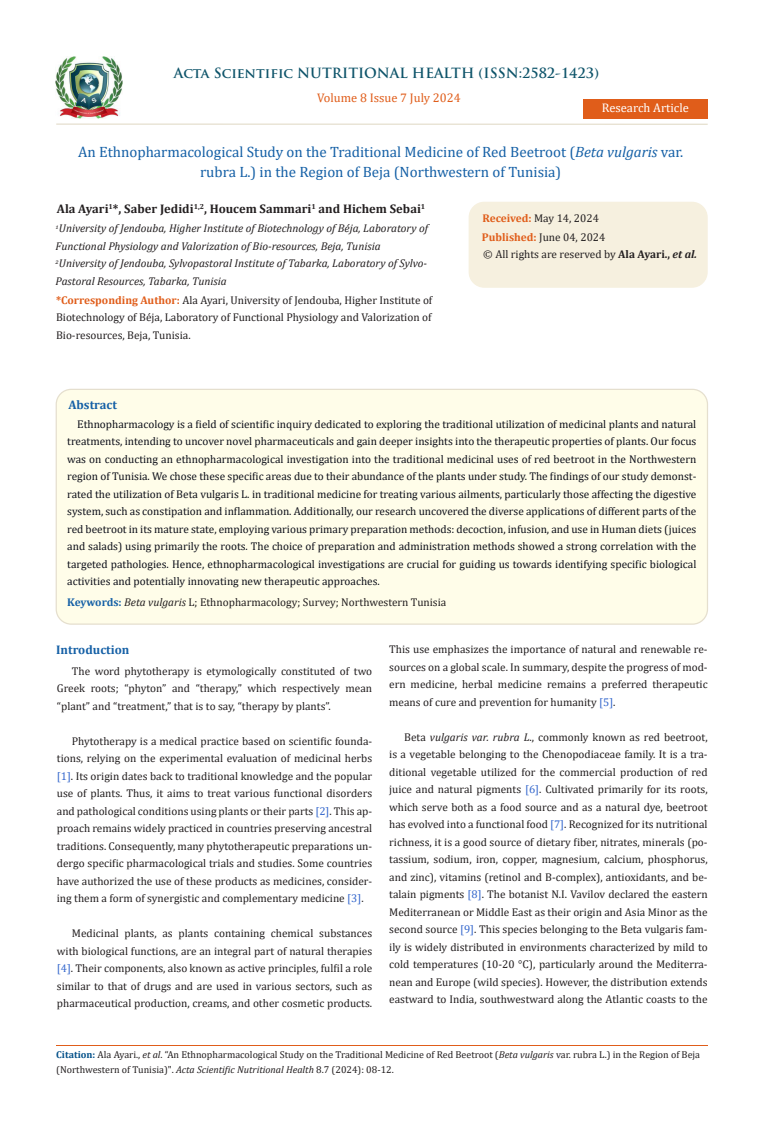
<style>
.page{position:relative;width:764px;height:1125px;background:#fff}
.page>*{position:absolute;margin:0;border:0;box-sizing:border-box;transform-origin:0 0}
.t1{font:15px/20px "Cambria";color:#1560a6;text-align:center}
.t2{font:700 13.75px "Trajan Pro";color:#0e546a}
.t3{font:700 12.5px "Cambria";color:#231f20}
.t4{font:12.5px "Cambria";color:#e05d1a}
.t5{font:700 12.5px "Cambria";color:#1560a6}
.t6{font:12.5px "Cambria";color:#fff}
.No_Spacing{font:11.25px/17.5px "Cambria";color:#231f20;text-align:justify}
.No_Spacing-2{font:11.25px/17.5px "Cambria";color:#0e101a;text-align:justify}
.t7{font:italic 11.25px/17.5px "Cambria";color:#231f20}
.t8{font:10px/15px "Cambria";color:#231f20}
.s1{font-style:italic}
.s2{font-weight:700;color:#e05d1a}
.s3{font-weight:700}
.s4{font-weight:700;font-style:italic}
.s5{font-weight:700;color:#1560a6}
.s6{color:#36c}
.s7{font-weight:700;color:#035089}
</style>
<div class="page">
<img style="left:56px;top:57px;width:66px;height:61px">
<div style="left:583px;top:99px;width:124px;height:20px;background:#e05d1a"></div>
<div style="left:469px;top:202px;width:238px;height:85px;background:#f6f0df;border-radius:15px"></div>
<div style="left:468px;top:202px;width:239px;height:86px;border:1px solid #f6f0df;border-radius:15px"></div>
<div style="left:56px;top:389px;width:651px;height:235px;background:#fffde9;border-radius:15px"></div>
<div style="left:56px;top:389px;width:652px;height:236px;border:1px solid #e5dfce;border-radius:15px"></div>
<hr style="left:56px;top:1046px;width:651px;height:1px;background:#e05d1a">
<hr style="left:56px;top:123px;width:651px;height:2px;background:#e5dfce">
<p class="t2" style="left:174px;top:64px;width:427px">Acta Scientific NUTRITIONAL HEALTH (ISSN:2582-1423)</p>
<p class="t4" style="left:317px;top:91px;width:145px">Volume 8 Issue 7 July 2024</p>
<p class="t6" style="left:602px;top:100px;width:89px">Research Article</p>
<p class="t1" style="left:78px;top:142px;width:607px">An Ethnopharmacological Study on the Traditional Medicine of Red Beetroot (<span class="s1">Beta vulgaris</span> var. rubra L.) in the Region of Beja (Northwestern of Tunisia)</p>
<p class="t3" style="left:57px;top:200px;width:370px">Ala Ayari<sup>1</sup>*, Saber Jedidi<sup>1,2</sup>, Houcem Sammari<sup>1</sup> and Hichem Sebai<sup>1</sup></p>
<p class="t7" style="left:56px;top:219px;width:374px"><sup>1</sup>University of Jendouba, Higher Institute of Biotechnology of Béja, Laboratory of<br>Functional Physiology and Valorization of Bio-resources, Beja, Tunisia</p>
<p class="t7" style="left:56px;top:254px;width:373px"><sup>2</sup>University of Jendouba, Sylvopastoral Institute of Tabarka, Laboratory of Sylvo-<br>Pastoral Resources, Tabarka, Tunisia</p>
<p class="No_Spacing" style="left:56px;top:291px;width:378px"><span class="s2">*Corresponding Author:</span> Ala Ayari, University of Jendouba, Higher Institute of Biotechnology of Béja, Laboratory of Functional Physiology and Valorization of Bio-resources, Beja, Tunisia.</p>
<p class="No_Spacing" style="left:482px;top:209px;width:118px"><span class="s2">Received:</span> May 14, 2024</p>
<p class="No_Spacing" style="left:482px;top:228px;width:125px"><span class="s2">Published:</span> June 04, 2024</p>
<p class="No_Spacing" style="left:483px;top:245px;width:215px">© All rights are reserved by <span class="s3">Ala Ayari.,</span> <span class="s4">et al.</span></p>
<p class="t5" style="left:68px;top:396px;width:50px">Abstract</p>
<p class="No_Spacing-2" style="left:67px;top:415px;width:630px;text-indent:10px">Ethnopharmacology is a field of scientific inquiry dedicated to exploring the traditional utilization of medicinal plants and natural treatments, intending to uncover novel pharmaceuticals and gain deeper insights into the therapeutic properties of plants. Our focus was on conducting an ethnopharmacological investigation into the traditional medicinal uses of red beetroot in the Northwestern region of Tunisia. We chose these specific areas due to their abundance of the plants under study. The findings of our study demonst&shy;rated the utilization of Beta vulgaris L. in traditional medicine for treating various ailments, particularly those affecting the digestive system, such as constipation and inflammation. Additionally, our research uncovered the diverse applications of different parts of the red beetroot in its mature state, employing various primary preparation methods: decoction, infusion, and use in Human diets (juices and salads) using primarily the roots. The choice of preparation and administration methods showed a strong correlation with the targeted pathologies. Hence, ethnopharmacological investigations are crucial for guiding us towards identifying specific biological activities and potentially innovating new therapeutic approaches.</p>
<p class="No_Spacing" style="left:67px;top:594px;width:380px"><span class="s5">Keywords:</span> <span class="s1">Beta vulgaris</span> L; Ethnopharmacology; Survey; Northwestern Tunisia</p>
<p class="t5" style="left:56px;top:641px;width:75px">Introduction</p>
<p class="No_Spacing" style="left:57px;top:662px;width:317px;text-indent:15px">The word phytotherapy is etymologically constituted of two Greek roots; “phyton” and “therapy,” which respectively mean “plant” and “treatment,” that is to say, “therapy by plants”.</p>
<p class="No_Spacing" style="left:57px;top:732px;width:317px;text-indent:15px">Phytotherapy is a medical practice based on scientific founda&shy;tions, relying on the experimental evaluation of medicinal herbs <span class="s6">[1]</span>. Its origin dates back to traditional knowledge and the popular use of plants. Thus, it aims to treat various functional disorders and pathological conditions using plants or their parts <span class="s6">[2]</span>. This ap&shy;proach remains widely practiced in countries preserving ancestral traditions. Consequently, many phytotherapeutic preparations un&shy;dergo specific pharmacological trials and studies. Some countries have authorized the use of these products as medicines, consider&shy;ing them a form of synergistic and complementary medicine <span class="s6">[3]</span>.</p>
<p class="No_Spacing" style="left:57px;top:925px;width:317px;text-indent:15px">Medicinal plants, as plants containing chemical substances with biological functions, are an integral part of natural therapies <span class="s6">[4]</span>. Their components, also known as active principles, fulfil a role similar to that of drugs and are used in various sectors, such as pharmaceutical production, creams, and other cosmetic products.</p>
<p class="No_Spacing" style="left:389px;top:640px;width:320px">This use emphasizes the importance of natural and renewable re&shy;sources on a global scale. In summary, despite the progress of mod&shy;ern medicine, herbal medicine remains a preferred therapeutic means of cure and prevention for humanity <span class="s6">[5]</span>.</p>
<p class="No_Spacing" style="left:389px;top:728px;width:320px;text-indent:15px">Beta <span class="s1">vulgaris var. rubra L</span>., commonly known as red beetroot, is a vegetable belonging to the Chenopodiaceae family. It is a tra&shy;ditional vegetable utilized for the commercial production of red juice and natural pigments <span class="s6">[6]</span>. Cultivated primarily for its roots, which serve both as a food source and as a natural dye, beetroot has evolved into a functional food <span class="s6">[7]</span>. Recognized for its nutritional richness, it is a good source of dietary fiber, nitrates, minerals (po&shy;tassium, sodium, iron, copper, magnesium, calcium, phosphorus, and zinc), vitamins (retinol and B-complex), antioxidants, and be&shy;talain pigments <span class="s6">[8]</span>. The botanist N.I. Vavilov declared the eastern Mediterranean or Middle East as their origin and Asia Minor as the second source <span class="s6">[9]</span>. This species belonging to the Beta vulgaris fam&shy;ily is widely distributed in environments characterized by mild to cold temperatures (10-20 °C), particularly around the Mediterra&shy;nean and Europe (wild species). However, the distribution extends eastward to India, southwestward along the Atlantic coasts to the</p>
<p class="t8" style="left:56px;top:1047px;width:645px"><span class="s7">Citation:</span> Ala Ayari., <span class="s1">et al</span>. “An Ethnopharmacological Study on the Traditional Medicine of Red Beetroot (<span class="s1">Beta vulgaris</span> var. rubra L.) in the Region of Beja (Northwestern of Tunisia)". <span class="s1">Acta Scientific Nutritional Health</span> 8.7 (2024): 08-12.</p>
</div>
